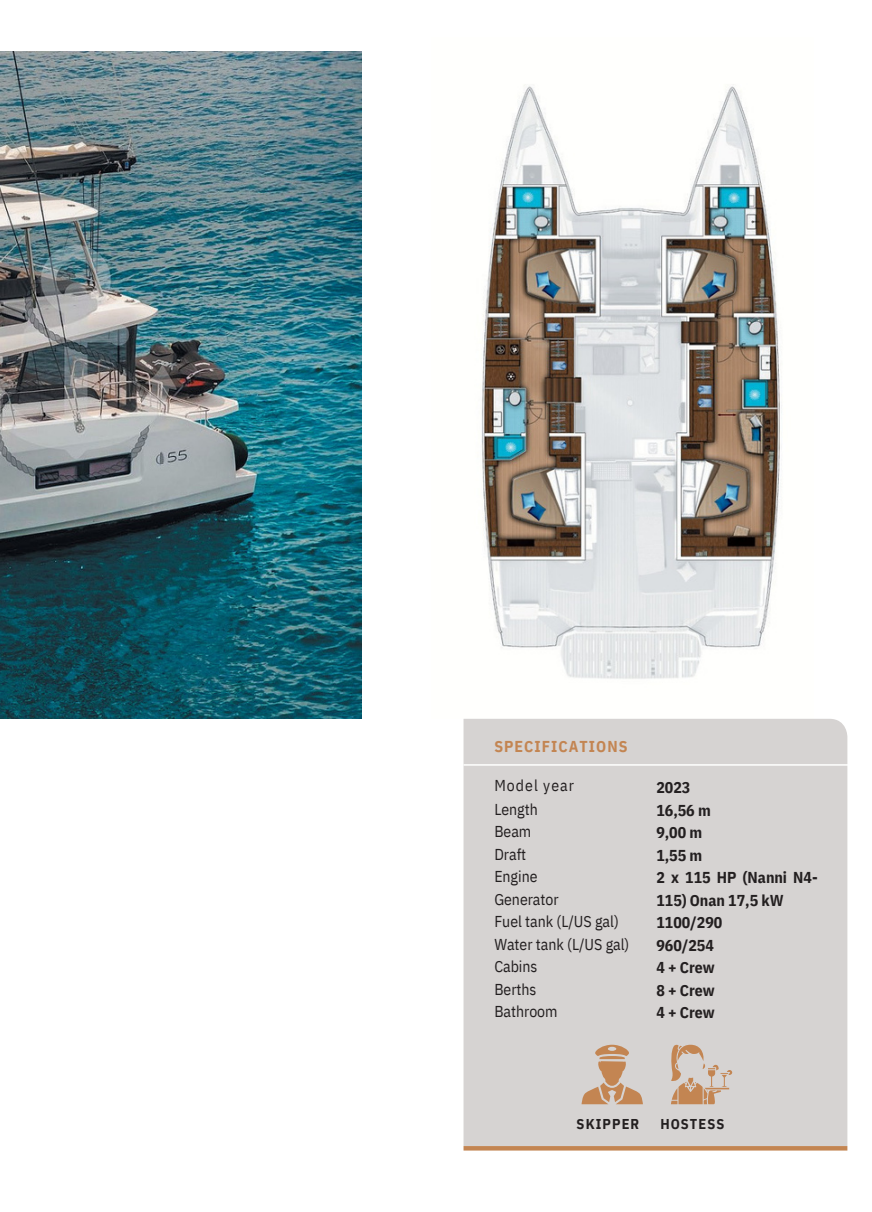
<style>
.page{position:relative;width:872px;height:1212px;background:#fff}
.page>*{position:absolute;margin:0;border:0;box-sizing:border-box;transform-origin:0 0}
.t1{font:15.75px "IBM Plex Sans Cond";color:#231f20}
.t2{font:700 15.75px/22.5px "IBM Plex Sans Cond";color:#231f20}
.t3{font:700 15.75px "IBM Plex Sans Cond";letter-spacing:.065em;color:#c38552}
.t4{font:15.75px "IBM Plex Sans Cond";letter-spacing:.065em;color:#231f20}
.t5{font:700 14.25px "IBM Plex Sans Cond";letter-spacing:.075em;color:#231f20}
</style>
<div class="page">
<img style="left:464px;top:84px;width:350px;height:635px">
<img style="left:0;top:51px;width:361px;height:667px">
<div style="left:463px;top:719px;width:384px;height:427px;background:#d6d3d2"></div>
<hr style="left:463px;top:764px;width:394px;height:1px;background:#fff">
<hr style="left:463px;top:1146px;width:384px;height:4px;background:#c38552">
<svg style="left:582px;top:1044px;width:61px;height:60px"></svg>
<svg style="left:671px;top:1044px;width:61px;height:60px"></svg>
<p class="t3" style="left:494px;top:735px;width:135px">SPECIFICATIONS</p>
<p class="t4" style="left:494px;top:775px;width:81px">Model year</p>
<p class="t1" style="left:494px;top:798px;width:45px">Length</p>
<p class="t1" style="left:494px;top:821px;width:38px">Beam</p>
<p class="t1" style="left:494px;top:843px;width:33px">Draft</p>
<p class="t1" style="left:494px;top:866px;width:45px">Engine</p>
<p class="t1" style="left:494px;top:888px;width:66px">Generator</p>
<p class="t1" style="left:494px;top:911px;width:126px">Fuel tank (L/US gal)</p>
<p class="t1" style="left:494px;top:933px;width:137px">Water tank (L/US gal)</p>
<p class="t1" style="left:494px;top:956px;width:45px">Cabins</p>
<p class="t1" style="left:494px;top:978px;width:44px">Berths</p>
<p class="t1" style="left:494px;top:1001px;width:65px">Bathroom</p>
<p class="t2" style="left:656px;top:776px;width:163px">2023<br>16,56 m<br>9,00 m<br>1,55 m<br>2 x 115 HP (Nanni N4-<br>115) Onan 17,5 kW<br>1100/290<br>960/254<br>4 + Crew<br>8 + Crew<br>4 + Crew</p>
<h2 class="t5" style="left:577px;top:1114px;width:64px">SKIPPER</h2>
<h1 class="t5" style="left:660px;top:1114px;width:65px">HOSTESS</h1>
</div>
